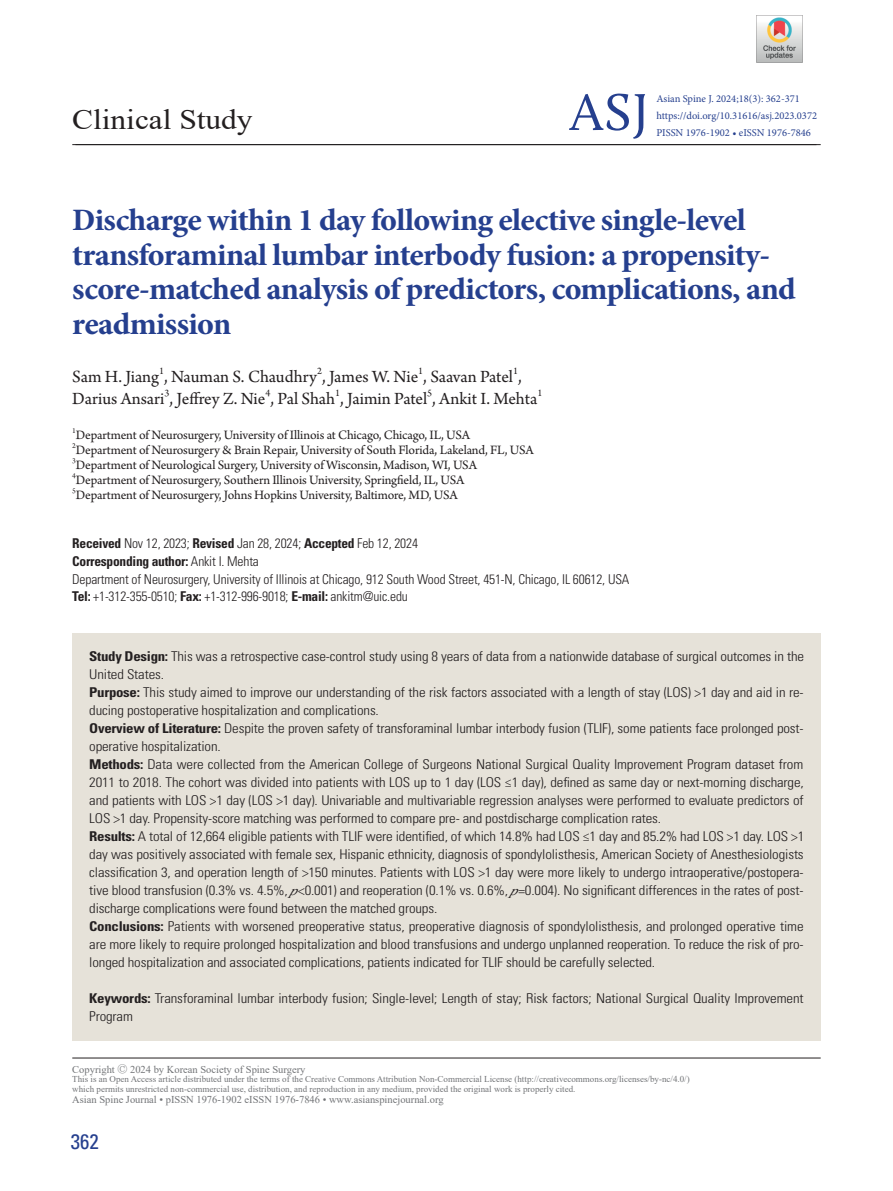
<style>
.page{position:relative;width:893px;height:1191px;background:#fff}
.page>*{position:absolute;margin:0;border:0;box-sizing:border-box;transform-origin:0 0}
.t1{font:53.55px "Calluna";color:#253f8e}
.영문제목{font:700 condensed 31.5px/34.5px "Minion Pro";letter-spacing:-.02em;color:#253f8e;scale:1.1 1}
.t2{font:28.5px "Times New Roman";color:#231f20;scale:1.1 1}
.t3{font:condensed 21px "Univers LT Std";color:#253f8e}
.저자{font:18px "Arno Pro";letter-spacing:-.005em;color:#231f20}
.영문초록내용{font:300 condensed 13.5px/18px "Univers LT Std";letter-spacing:-.01em;color:#231f20;scale:1.1 1}
.소속{font:13.5px "Arno Pro";letter-spacing:-.01em;color:#231f20}
.교신저자_내용{font:300 condensed 13.5px "Univers LT Std";letter-spacing:-.01em;color:#231f20}
.교신저자_내용-2{font:13.5px "Arno Pro";letter-spacing:-.01em;color:#231f20}
.교신저자_내용2{font:300 condensed 13.5px "Univers LT Std";letter-spacing:-.01em;color:#231f20}
.교신저자_내용-3{font:700 condensed 13.5px "Univers LT Std";letter-spacing:-.02em;color:#231f20}
.t4{font:10.5px "Times New Roman";color:#727477}
.t5{font:10.5px "Minion Pro";color:#253f8e}
.저자-2{font:10.5px "Arno Pro";color:#231f20}
.시작페이지용_변수{font:9px "Times New Roman";color:#727477}
.소속-2{font:7.8px "Arno Pro";color:#231f20}
.교신저자_내용-4{font:7.8px "Arno Pro";color:#231f20}
.s1{font-weight:700}
.s2{font-weight:300}
.s3{font-family:"Times New Roman";font-weight:400;font-style:italic;font-stretch:normal}
.s4{font-family:"Nanum Myeongjo OTF"}
</style>
<div class="page">
<hr style="left:72px;top:144px;width:749px;height:1px;background:#231f20">
<div style="left:72px;top:633px;width:749px;height:407px;background:#e6e2d9"></div>
<hr style="left:72px;top:1057px;width:749px;height:1px;background:#231f20">
<img style="left:756px;top:16px;width:47px;height:47px">
<h3 class="t2" style="left:72px;top:99px;width:165px">Clinical Study</h3>
<p class="t1" style="left:570px;top:80px;width:81px">ASJ</p>
<p class="t5" style="left:656px;top:92px;width:145px">Asian Spine J. 2024;18(3): 362-371</p>
<p class="t5" style="left:656px;top:109px;width:162px">https://doi.org/10.31616/asj.2023.0372</p>
<p class="t5" style="left:656px;top:126px;width:156px">PISSN 1976-1902 • eISSN 1976-7846</p>
<p class="영문제목" style="left:72px;top:203px;width:659px">Discharge within 1 day following elective single-level transforaminal lumbar interbody fusion: a propensity&shy;score-matched analysis of predictors, complications, and readmission</p>
<p class="저자" style="left:72px;top:366px;width:451px">Sam H. Jiang , Nauman S. Chaudhry , James W. Nie , Saavan Patel ,</p>
<p class="저자-2" style="left:159px;top:365px;width:6px">1</p>
<p class="저자-2" style="left:317px;top:365px;width:6px">2</p>
<p class="저자-2" style="left:418px;top:365px;width:6px">1</p>
<p class="저자-2" style="left:513px;top:365px;width:6px">1</p>
<p class="저자" style="left:72px;top:388px;width:467px">Darius Ansari , Jeffrey Z. Nie , Pal Shah , Jaimin Patel , Ankit I. Mehta</p>
<p class="저자-2" style="left:165px;top:386px;width:6px">3</p>
<p class="저자-2" style="left:265px;top:386px;width:6px">4</p>
<p class="저자-2" style="left:335px;top:386px;width:6px">1</p>
<p class="저자-2" style="left:427px;top:386px;width:6px">5</p>
<p class="저자-2" style="left:537px;top:386px;width:6px">1</p>
<p class="소속-2" style="left:72px;top:426px;width:5px">1</p>
<p class="소속" style="left:76px;top:427px;width:396px">Department of Neurosurgery, University of Illinois at Chicago, Chicago, IL, USA</p>
<p class="소속-2" style="left:72px;top:441px;width:5px">2</p>
<p class="소속" style="left:76px;top:442px;width:459px">Department of Neurosurgery &amp; Brain Repair, University of South Florida, Lakeland, FL, USA</p>
<p class="소속-2" style="left:72px;top:456px;width:5px">3</p>
<p class="소속" style="left:76px;top:457px;width:402px">Department of Neurological Surgery, University of Wisconsin, Madison, WI, USA</p>
<p class="소속-2" style="left:72px;top:471px;width:5px">4</p>
<p class="소속" style="left:76px;top:472px;width:390px">Department of Neurosurgery, Southern Illinois University, Springfield, IL, USA</p>
<p class="교신저자_내용-4" style="left:72px;top:486px;width:5px">5</p>
<p class="교신저자_내용-2" style="left:76px;top:487px;width:383px">Department of Neurosurgery, Johns Hopkins University, Baltimore, MD, USA</p>
<p class="교신저자_내용2" style="left:72px;top:535px;width:347px"><span class="s1">Received</span> Nov 12, 2023; <span class="s1">Revised</span> Jan 28, 2024; <span class="s1">Accepted</span> Feb 12, 2024</p>
<p class="교신저자_내용-3" style="left:72px;top:553px;width:188px">Corresponding author: <span class="s2">Ankit I. Mehta</span></p>
<p class="교신저자_내용" style="left:72px;top:571px;width:559px">Department of Neurosurgery, University of Illinois at Chicago, 912 South Wood Street, 451-N, Chicago, IL 60612, USA</p>
<p class="교신저자_내용" style="left:72px;top:588px;width:337px"><span class="s1">Tel:</span> +1-312-355-0510; <span class="s1">Fax:</span> +1-312-996-9018; <span class="s1">E-mail:</span> ankitm@uic.edu</p>
<p class="영문초록내용" style="left:89px;top:647px;width:651px"><span class="s1">Study Design:</span> This was a retrospective case-control study using 8 years of data from a nationwide database of surgical outcomes in the<br>United States.</p>
<p class="영문초록내용" style="left:89px;top:683px;width:651px"><span class="s1">Purpose:</span> This study aimed to improve our understanding of the risk factors associated with a length of stay (LOS) &gt;1 day and aid in re&shy;ducing postoperative hospitalization and complications.</p>
<p class="영문초록내용" style="left:89px;top:719px;width:651px"><span class="s1">Overview of Literature:</span> Despite the proven safety of transforaminal lumbar interbody fusion (TLIF), some patients face prolonged post&shy;operative hospitalization.</p>
<p class="영문초록내용" style="left:89px;top:755px;width:651px;text-align:justify"><span class="s1">Methods:</span> Data were collected from the American College of Surgeons National Surgical Quality Improvement Program dataset from 2011 to 2018. The cohort was divided into patients with LOS up to 1 day (LOS ≤1 day), defined as same day or next-morning discharge, and patients with LOS &gt;1 day (LOS &gt;1 day). Univariable and multivariable regression analyses were performed to evaluate predictors of LOS &gt;1 day. Propensity-score matching was performed to compare pre- and postdischarge complication rates.</p>
<p class="영문초록내용" style="left:89px;top:827px;width:651px;text-align:justify"><span class="s1">Results:</span> A total of 12,664 eligible patients with TLIF were identified, of which 14.8% had LOS ≤1 day and 85.2% had LOS &gt;1 day. LOS &gt;1 day was positively associated with female sex, Hispanic ethnicity, diagnosis of spondylolisthesis, American Society of Anesthesiologists classification 3, and operation length of &gt;150 minutes. Patients with LOS &gt;1 day were more likely to undergo intraoperative/postopera&shy;tive blood transfusion (0.3% vs. 4.5%, <span class="s3">p</span>&lt;0.001) and reoperation (0.1% vs. 0.6%, <span class="s3">p</span>=0.004). No significant differences in the rates of post&shy;discharge complications were found between the matched groups.</p>
<p class="영문초록내용" style="left:89px;top:917px;width:651px;text-align:justify"><span class="s1">Conclusions:</span> Patients with worsened preoperative status, preoperative diagnosis of spondylolisthesis, and prolonged operative time are more likely to require prolonged hospitalization and blood transfusions and undergo unplanned reoperation. To reduce the risk of pro&shy;longed hospitalization and associated complications, patients indicated for TLIF should be carefully selected.</p>
<p class="영문초록내용" style="left:89px;top:989px;width:651px"><span class="s1">Keywords:</span> Transforaminal lumbar interbody fusion; Single-level; Length of stay; Risk factors; National Surgical Quality Improvement<br>Program</p>
<p class="t4" style="left:72px;top:1061px;width:235px">Copyright <span class="s4">Ⓒ</span> 2024 by Korean Society of Spine Surgery</p>
<p class="시작페이지용_변수" style="left:72px;top:1072px;width:619px">This is an Open Access article distributed under the terms of the Creative Commons Attribution Non-Commercial License (http://creativecommons.org/licenses/by-nc/4.0/)</p>
<p class="시작페이지용_변수" style="left:72px;top:1082px;width:505px">which permits unrestricted non-commercial use, distribution, and reproduction in any medium, provided the original work is properly cited.</p>
<p class="t4" style="left:72px;top:1091px;width:373px">Asian Spine Journal • pISSN 1976-1902 eISSN 1976-7846 • www.asianspinejournal.org</p>
<p class="t3" style="left:71px;top:1128px;width:29px">362</p>
</div>
